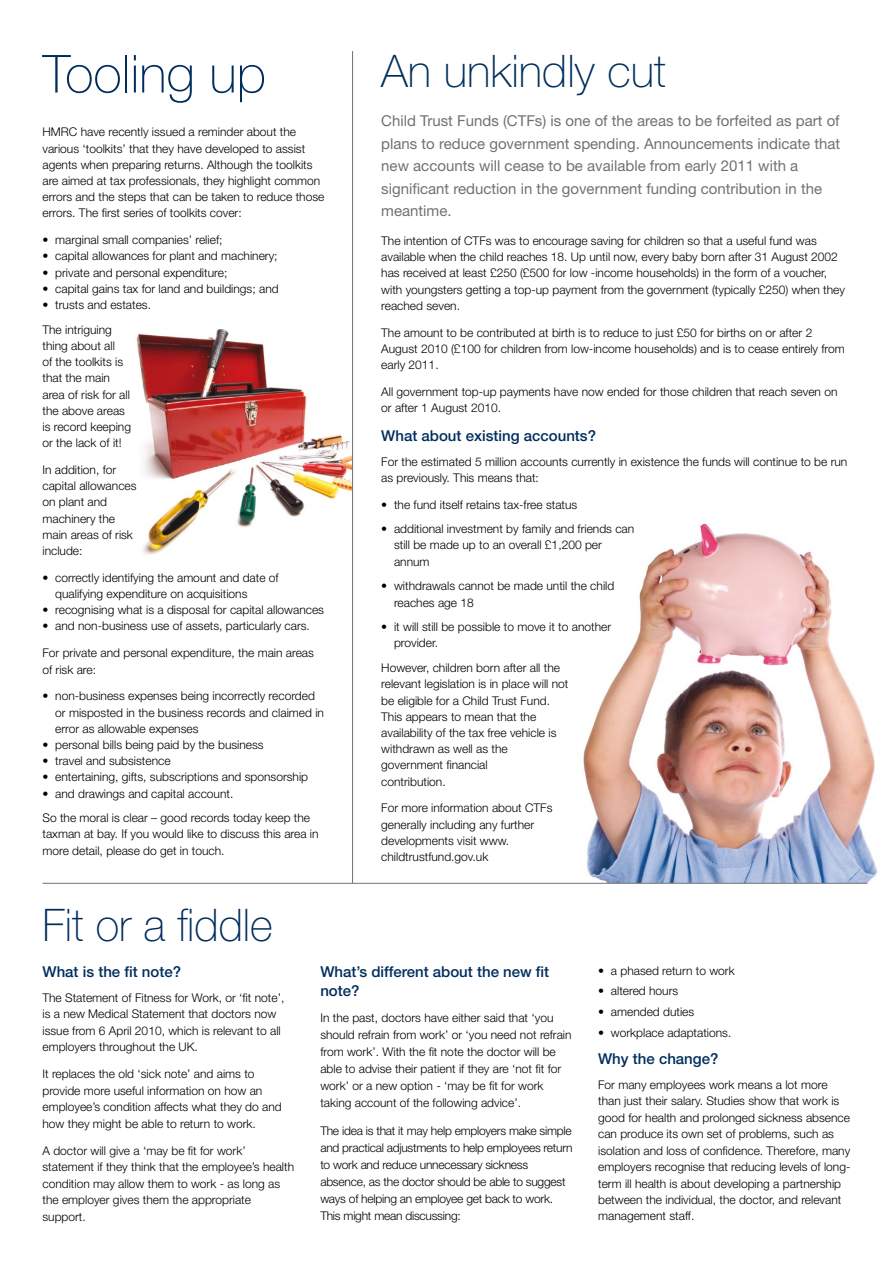
<style>
.page{position:relative;width:893px;height:1263px;background:#fff}
.page>*{position:absolute;margin:0;border:0;box-sizing:border-box;transform-origin:0 0}
.t1{font:100 52.5px "Helvetica Neue";color:#002d5d}
.t2{font:100 45px "Helvetica Neue";color:#002d5d}
.t3{font:15px/22.5px "Helvetica Neue";color:#707173}
.t4{font:500 15px/18.9px "Helvetica Neue";color:#002d5d}
.t5{font:300 12px/16.2px "Helvetica Neue";color:#000}
.t6{font:300 12px/17.1px "Helvetica Neue";letter-spacing:-.02em;color:#000}
</style>
<div class="page">
<img style="left:544px;top:522px;width:334px;height:361px">
<img style="left:136px;top:329px;width:216px;height:226px">
<hr style="left:352px;top:51px;width:1px;height:832px;background:#707173">
<hr style="left:43px;top:883px;width:824px;height:1px;background:#707173">
<h1 class="t1" style="left:43px;top:45px;width:224px">Tooling up</h1>
<p class="t5" style="left:43px;top:124px;width:283px">HMRC have recently issued a reminder about the various ‘toolkits’ that they have developed to assist agents when preparing returns. Although the toolkits are aimed at tax professionals, they highlight common errors and the steps that can be taken to reduce those errors. The first series of toolkits cover:</p>
<p class="t5" style="left:43px;top:232px;width:181px">• marginal small companies’ relief;</p>
<p class="t5" style="left:43px;top:248px;width:237px">• capital allowances for plant and machinery;</p>
<p class="t5" style="left:43px;top:264px;width:186px">• private and personal expenditure;</p>
<p class="t5" style="left:43px;top:280px;width:238px">• capital gains tax for land and buildings; and</p>
<p class="t5" style="left:43px;top:292px;width:110px;line-height:24.8px">• trusts and estates.<br>The intriguing</p>
<p class="t5" style="left:43px;top:337px;width:90px">thing about all<br>of the toolkits is that the main area of risk for all the above areas is record keeping or the lack of it!</p>
<p class="t5" style="left:43px;top:461px;width:96px">In addition, for capital allowances on plant and machinery the main areas of risk include:</p>
<p class="t5" style="left:55px;top:569px;width:225px;text-indent:-13px">• correctly identifying the amount and date of qualifying expenditure on acquisitions</p>
<p class="t5" style="left:43px;top:602px;width:283px">• recognising what is a disposal for capital allowances</p>
<p class="t5" style="left:43px;top:618px;width:269px">• and non-business use of assets, particularly cars.</p>
<p class="t5" style="left:43px;top:645px;width:273px">For private and personal expenditure, the main areas of risk are:</p>
<p class="t5" style="left:55px;top:688px;width:270px;text-indent:-13px">• non-business expenses being incorrectly recorded or misposted in the business records and claimed in error as allowable expenses</p>
<p class="t5" style="left:43px;top:736px;width:223px">• personal bills being paid by the business</p>
<p class="t5" style="left:43px;top:752px;width:130px">• travel and subsistence</p>
<p class="t5" style="left:43px;top:769px;width:267px">• entertaining, gifts, subscriptions and sponsorship</p>
<p class="t5" style="left:43px;top:781px;width:269px;line-height:24.8px">• and drawings and capital account.<br>So the moral is clear – good records today keep the</p>
<p class="t5" style="left:43px;top:826px;width:278px">taxman at bay. If you would like to discuss this area in more detail, please do get in touch.</p>
<h2 class="t2" style="left:43px;top:900px;width:232px">Fit or a fiddle</h2>
<h2 class="t2" style="left:381px;top:46px;width:286px">An unkindly cut</h2>
<p class="t3" style="left:381px;top:109px;width:461px">Child Trust Funds (CTFs) is one of the areas to be forfeited as part of plans to reduce government spending. Announcements indicate that new accounts will cease to be available from early 2011 with a significant reduction in the government funding contribution in the meantime.</p>
<p class="t5" style="left:381px;top:232px;width:465px">The intention of CTFs was to encourage saving for children so that a useful fund was available when the child reaches 18. Up until now, every baby born after 31 August 2002 has received at least £250 (£500 for low -income households) in the form of a voucher, with youngsters getting a top-up payment from the government (typically £250) when they reached seven.</p>
<p class="t5" style="left:381px;top:324px;width:465px">The amount to be contributed at birth is to reduce to just £50 for births on or after 2<br>August 2010 (£100 for children from low-income households) and is to cease entirely from early 2011.</p>
<p class="t5" style="left:381px;top:383px;width:458px">All government top-up payments have now ended for those children that reach seven on or after 1 August 2010.</p>
<p class="t4" style="left:381px;top:426px;width:216px">What about existing accounts?</p>
<p class="t5" style="left:381px;top:453px;width:468px">For the estimated 5 million accounts currently in existence the funds will continue to be run as previously. This means that:</p>
<p class="t5" style="left:381px;top:496px;width:198px">• the fund itself retains tax-free status</p>
<p class="t5" style="left:394px;top:521px;width:242px;text-indent:-13px">• additional investment by family and friends can still be made up to an overall £1,200 per annum</p>
<p class="t5" style="left:394px;top:578px;width:222px;text-indent:-13px">• withdrawals cannot be made until the child reaches age 18</p>
<p class="t5" style="left:394px;top:619px;width:219px;text-indent:-13px">• it will still be possible to move it to another provider.</p>
<p class="t5" style="left:381px;top:659px;width:189px">However, children born after all the relevant legislation is in place will not be eligible for a Child Trust Fund.<br>This appears to mean that the availability of the tax free vehicle is withdrawn as well as the government financial<br>contribution.</p>
<p class="t5" style="left:381px;top:800px;width:173px">For more information about CTFs generally including any further developments visit www. childtrustfund.gov.uk</p>
<p class="t4" style="left:43px;top:962px;width:140px">What is the fit note?</p>
<p class="t5" style="left:43px;top:989px;width:243px">The Statement of Fitness for Work, or ‘fit note’, is a new Medical Statement that doctors now issue from 6 April 2010, which is relevant to all employers throughout the UK.</p>
<p class="t5" style="left:43px;top:1065px;width:241px">It replaces the old ‘sick note’ and aims to provide more useful information on how an employee’s condition affects what they do and how they might be able to return to work.</p>
<p class="t5" style="left:43px;top:1142px;width:253px">A doctor will give a ‘may be fit for work’ statement if they think that the employee’s health condition may allow them to work - as long as the employer gives them the appropriate support.</p>
<p class="t4" style="left:320px;top:962px;width:230px">What’s different about the new fit note?</p>
<p class="t5" style="left:320px;top:1008px;width:253px;line-height:17.1px">In the past, doctors have either said that ‘you should refrain from work’ or ‘you need not refrain from work’. With the fit note the doctor will be able to advise their patient if they are ‘not fit for work’ or a new option - ‘may be fit for work taking account of the following advice’.</p>
<p class="t6" style="left:320px;top:1122px;width:254px">The idea is that it may help employers make simple and practical adjustments to help employees return to work and reduce unnecessary sickness absence, as the doctor should be able to suggest ways of helping an employee get back to work.<br>This might mean discussing:</p>
<p class="t5" style="left:598px;top:962px;width:138px">• a phased return to work</p>
<p class="t5" style="left:598px;top:983px;width:82px">• altered hours</p>
<p class="t5" style="left:598px;top:1003px;width:98px">• amended duties</p>
<p class="t5" style="left:598px;top:1024px;width:135px">• workplace adaptations.</p>
<p class="t4" style="left:598px;top:1049px;width:122px">Why the change?</p>
<p class="t5" style="left:598px;top:1076px;width:254px">For many employees work means a lot more than just their salary. Studies show that work is good for health and prolonged sickness absence can produce its own set of problems, such as isolation and loss of confidence. Therefore, many employers recognise that reducing levels of long&shy;term ill health is about developing a partnership between the individual, the doctor, and relevant management staff.</p>
</div>
